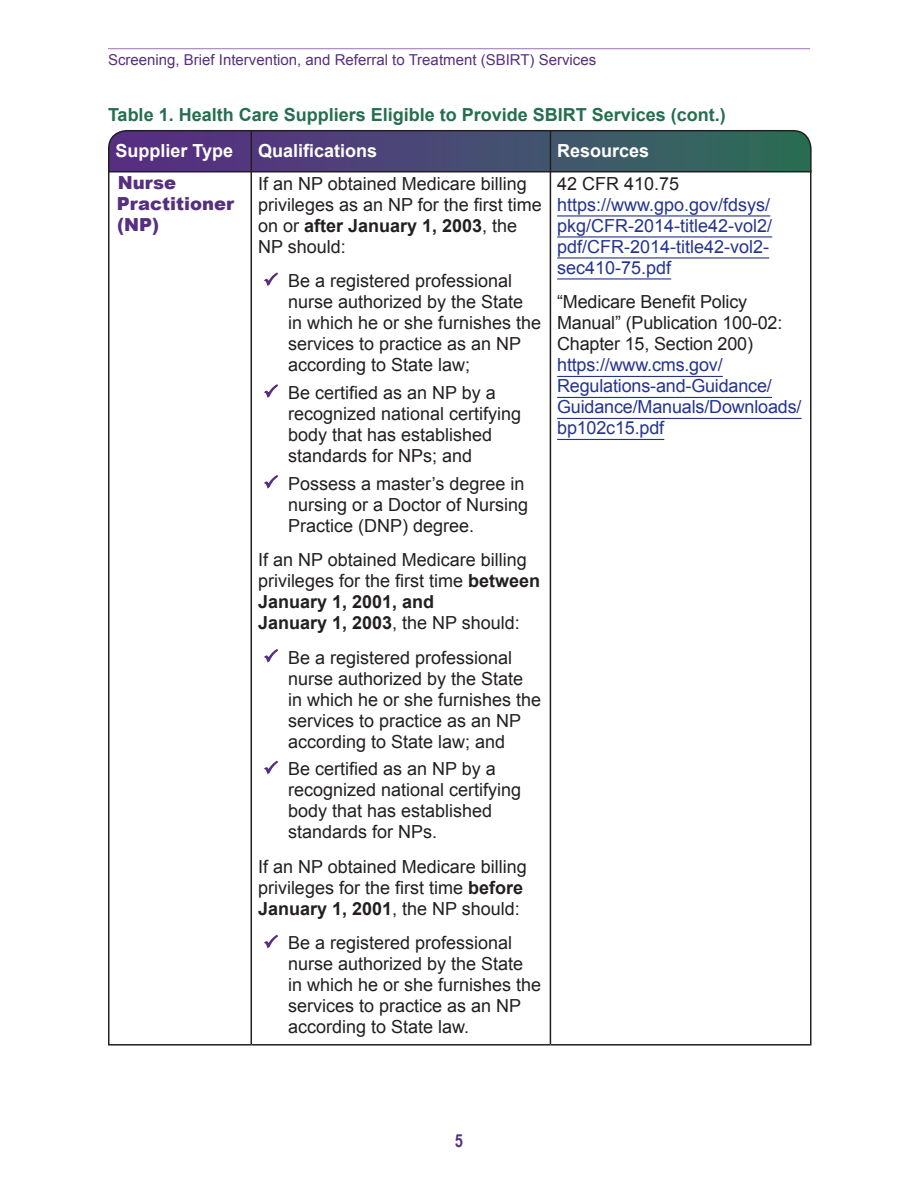
<style>
.page{position:relative;width:918px;height:1188px;background:#fff}
.page>*{position:absolute;margin:0;border:0;box-sizing:border-box;transform-origin:0 0}
.Table_Body{font:18px/21px "Arial";color:#231f20}
.Table_Body-2{font:18px/21px "Arial";letter-spacing:-.01em;color:#25358f}
.t1{font:700 18px "Arial";color:#256e50}
.Table_headers{font:700 18px "Arial";color:#fff}
.Table_Body_Supplier{font:900 18px/21px "Arial";color:#562f80}
.t2{font:700 18px "Arial Narrow";color:#562f80}
.t3{font:15px "Arial";color:#562f80}
.s1{font-weight:700}
.s2{color:#231f20}
</style>
<div class="page">
<hr style="left:108px;top:48px;width:702px;height:1px;background:#a582bb">
<svg style="left:108px;top:130px;width:704px;height:43px;background:#454b6c"></svg>
<hr style="left:108px;top:171px;width:2px;height:873px;background:#231f20">
<hr style="left:251px;top:171px;width:1px;height:873px;background:#231f20">
<hr style="left:550px;top:171px;width:1px;height:873px;background:#231f20">
<hr style="left:810px;top:171px;width:1px;height:873px;background:#231f20">
<hr style="left:108px;top:1044px;width:143px;height:2px;background:#231f20">
<hr style="left:251px;top:1044px;width:299px;height:2px;background:#231f20">
<hr style="left:550px;top:1044px;width:261px;height:2px;background:#231f20">
<hr style="left:251px;top:131px;width:1px;height:40px;background:#231f20">
<hr style="left:550px;top:131px;width:1px;height:40px;background:#231f20">
<svg style="left:264px;top:272px;width:14px;height:14px"></svg>
<svg style="left:264px;top:384px;width:14px;height:14px"></svg>
<svg style="left:264px;top:475px;width:14px;height:14px"></svg>
<svg style="left:264px;top:649px;width:14px;height:14px"></svg>
<svg style="left:264px;top:760px;width:14px;height:15px"></svg>
<svg style="left:264px;top:934px;width:14px;height:15px"></svg>
<hr style="left:557px;top:236px;width:215px;height:2px;background:#25358f">
<hr style="left:557px;top:257px;width:212px;height:2px;background:#25358f">
<hr style="left:557px;top:278px;width:114px;height:2px;background:#25358f">
<hr style="left:557px;top:376px;width:166px;height:1px;background:#25358f">
<hr style="left:557px;top:397px;width:215px;height:1px;background:#25358f">
<hr style="left:557px;top:418px;width:245px;height:1px;background:#25358f">
<hr style="left:557px;top:439px;width:107px;height:1px;background:#25358f">
<hr style="left:557px;top:215px;width:213px;height:2px;background:#25358f">
<p class="t3" style="left:108px;top:50px;width:490px">Screening, Brief Intervention, and Referral to Treatment (SBIRT) Services</p>
<p class="t1" style="left:108px;top:103px;width:619px">Table 1. Health Care Suppliers Eligible to Provide SBIRT Services (cont.)</p>
<p class="Table_headers" style="left:116px;top:139px;width:119px">Supplier Type</p>
<p class="Table_headers" style="left:258px;top:139px;width:121px">Qualifications</p>
<p class="Table_headers" style="left:557px;top:139px;width:94px">Resources</p>
<p class="Table_Body_Supplier" style="left:117px;top:172px;width:119px">Nurse<br>Practitioner (NP)</p>
<p class="Table_Body" style="left:258px;top:173px;width:285px">If an NP obtained Medicare billing privileges as an NP for the first time on or <span class="s1">after January 1, 2003</span>, the<br>NP should:</p>
<p class="Table_Body" style="left:288px;top:271px;width:255px">Be a registered professional nurse authorized by the State in which he or she furnishes the services to practice as an NP according to State law;</p>
<p class="Table_Body" style="left:288px;top:382px;width:235px">Be certified as an NP by a recognized national certifying body that has established standards for NPs; and</p>
<p class="Table_Body" style="left:288px;top:473px;width:242px">Possess a master’s degree in nursing or a Doctor of Nursing<br>Practice (DNP) degree.</p>
<p class="Table_Body" style="left:258px;top:550px;width:284px">If an NP obtained Medicare billing privileges for the first time <span class="s1">between<br>January 1, 2001, and<br>January 1, 2003</span>, the NP should:</p>
<p class="Table_Body" style="left:288px;top:647px;width:255px">Be a registered professional nurse authorized by the State in which he or she furnishes the services to practice as an NP according to State law; and</p>
<p class="Table_Body" style="left:288px;top:759px;width:235px">Be certified as an NP by a recognized national certifying body that has established standards for NPs.</p>
<p class="Table_Body" style="left:258px;top:856px;width:270px">If an NP obtained Medicare billing privileges for the first time <span class="s1">before<br>January 1, 2001</span>, the NP should:</p>
<p class="Table_Body" style="left:288px;top:933px;width:255px">Be a registered professional nurse authorized by the State in which he or she furnishes the services to practice as an NP according to State law.</p>
<p class="Table_Body-2" style="left:557px;top:173px;width:217px"><span class="s2">42 CFR 410.75 </span>https://www.gpo.gov/fdsys/ pkg/CFR-2014-title42-vol2/ pdf/CFR-2014-title42-vol2- sec410-75.pdf</p>
<p class="Table_Body-2" style="left:557px;top:292px;width:246px"><span class="s2">“Medicare Benefit Policy<br>Manual” (Publication 100-02:<br>Chapter 15, Section 200) </span>https://www.cms.gov/<br>Regulations-and-Guidance/<br>Guidance/Manuals/Downloads/ bp102c15.pdf</p>
<p class="t2" style="left:455px;top:1127px;width:10px">5</p>
</div>
